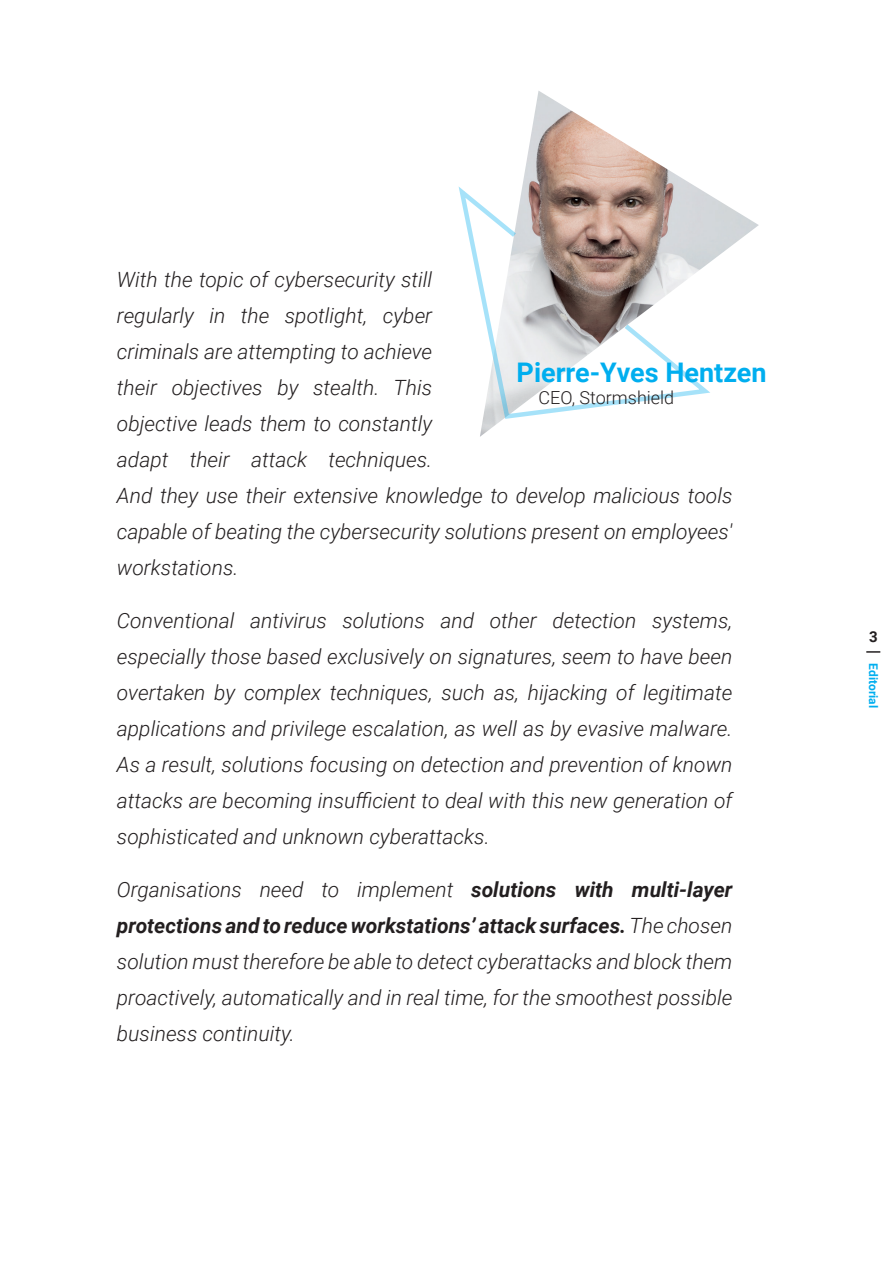
<style>
.page{position:relative;width:893px;height:1263px;background:#fff}
.page>*{position:absolute;margin:0;border:0;box-sizing:border-box;transform-origin:0 0}
.t1{font:700 27px "Roboto";color:#00aeef}
.t2{font:italic 300 21px/36px "Roboto";color:#231f20;text-align:justify}
.t3{font:300 18px "Roboto";color:#231f20}
.t4{font:700 15px "Roboto";color:#231f20}
.t5{font:700 12px "Roboto";color:#00aeef}
.s1{font-weight:700}
</style>
<div class="page">
<svg style="left:866px;top:651px;width:14px;height:2px"></svg>
<img style="left:480px;top:91px;width:279px;height:346px">
<svg style="left:458px;top:185px;width:254px;height:235px"></svg>
<p class="t2" style="left:117px;top:261px;width:617px;text-align:left">With the topic of cybersecurity still<br>regularly in the spotlight, cyber<br>criminals are attempting to achieve<br>their objectives by stealth. This<br>objective leads them to constantly<br>adapt their attack techniques.<br>And they use their extensive knowledge to develop malicious tools capable of beating the cybersecurity solutions present on employees' workstations.</p>
<p class="t2" style="left:117px;top:602px;width:617px">Conventional antivirus solutions and other detection systems, especially those based exclusively on signatures, seem to have been overtaken by complex techniques, such as, hijacking of legitimate applications and privilege escalation, as well as by evasive malware.<br>As a result, solutions focusing on detection and prevention of known attacks are becoming insufficient to deal with this new generation of sophisticated and unknown cyberattacks.</p>
<p class="t2" style="left:117px;top:870px;width:617px">Organisations need to implement <span class="s1">solutions with multi-layer protections and to reduce workstations’ attack surfaces.</span> The chosen solution must therefore be able to detect cyberattacks and block them proactively, automatically and in real time, for the smoothest possible business continuity.</p>
<p class="t1" style="left:517px;top:354px;width:251px">Pierre-Yves Hentzen</p>
<p class="t3" style="left:538px;top:385px;width:137px">CEO, Stormshield</p>
<p class="t4" style="left:869px;top:626px;width:10px">3</p>
<p class="t5" style="left:882px;top:663px;width:46px;rotate:90deg">Editorial</p>
</div>
